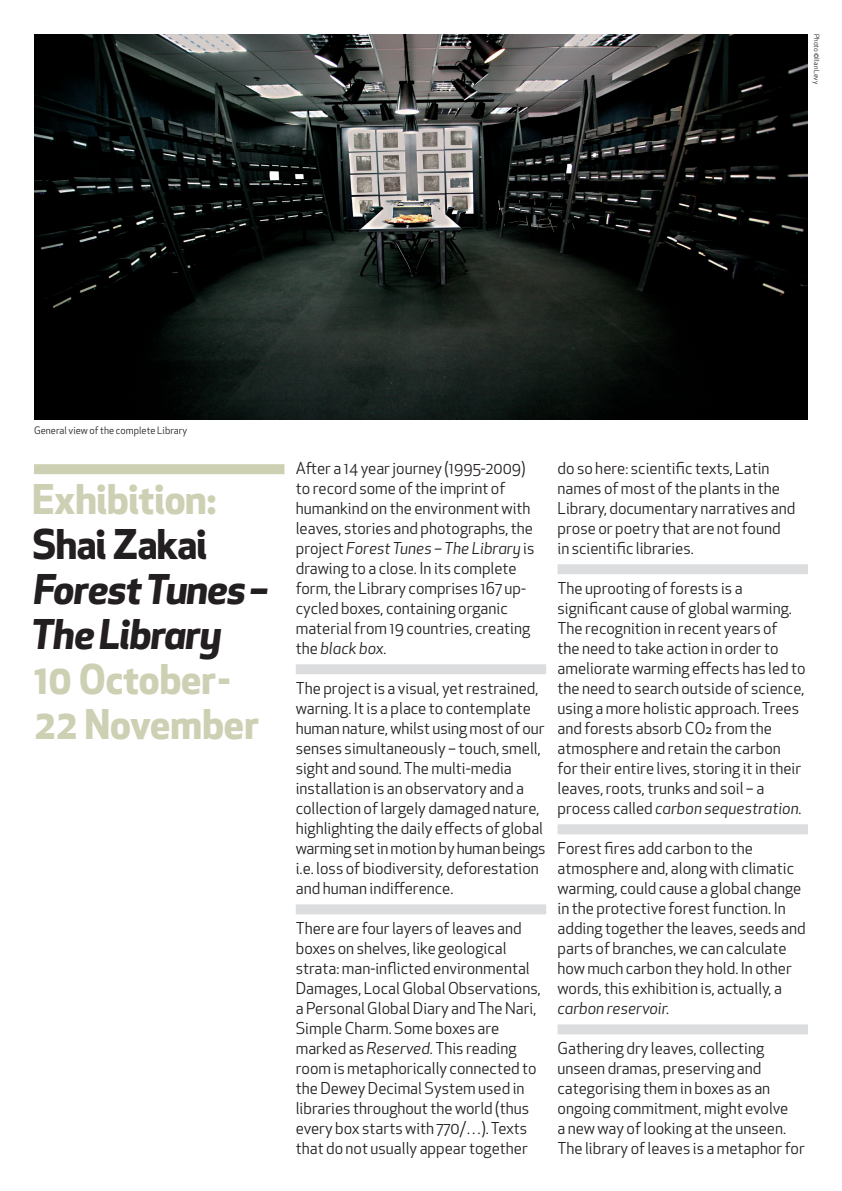
<style>
.page{position:relative;width:842px;height:1191px;background:#fff}
.page>*{position:absolute;margin:0;border:0;box-sizing:border-box;transform-origin:0 0}
.t1{font:700 40px/45px "Apex New";letter-spacing:-.005em;color:#ced0b4}
.t2{font:italic 700 40px/45px "Apex New";letter-spacing:-.02em;color:#231f20}
.t3{font:700 40px "Apex New";letter-spacing:-.025em;color:#231f20}
.t4{font:16px/20px "Apex New";color:#231f20}
.t5{font:italic 16px "Apex New";color:#231f20}
.t6{font:10px "Apex New";letter-spacing:.005em;color:#231f20}
.t7{font:7px "Apex New";letter-spacing:.005em;color:#231f20}
.s1{font-style:italic}
</style>
<div class="page">
<div style="left:34px;top:464px;width:250px;height:10px;background:#ced0b4"></div>
<div style="left:296px;top:664px;width:250px;height:10px;background:#dcdddf"></div>
<div style="left:296px;top:904px;width:250px;height:10px;background:#dcdddf"></div>
<img style="left:34px;top:34px;width:774px;height:385px">
<div style="left:557px;top:564px;width:251px;height:10px;background:#dcdddf"></div>
<div style="left:557px;top:824px;width:251px;height:10px;background:#dcdddf"></div>
<div style="left:557px;top:1024px;width:251px;height:10px;background:#dcdddf"></div>
<p class="t7" style="left:821px;top:34px;width:52px;rotate:90deg">Photo ©Ilan Levy</p>
<p class="t6" style="left:34px;top:424px;width:155px">General view of the complete Library</p>
<h1 class="t1" style="left:32px;top:475px;width:186px">Exhibition:</h1>
<h1 class="t3" style="left:33px;top:515px;width:176px">Shai Zakai</h1>
<h1 class="t2" style="left:31px;top:565px;width:239px">Forest Tunes –<br>The Library</h1>
<h1 class="t1" style="left:34px;top:655px;width:226px">10 October-<br>22 November</h1>
<p class="t4" style="left:296px;top:458px;width:240px">After a 14 year journey (1995-2009) to record some of the imprint of humankind on the environment with leaves, stories and photographs, the project <span class="s1">Forest Tunes – The Library</span> is drawing to a close. In its complete form, the Library comprises 167 up&shy;cycled boxes, containing organic material from 19 countries, creating the <span class="s1">black box.</span></p>
<p class="t4" style="left:296px;top:678px;width:251px">The project is a visual, yet restrained, warning. It is a place to contemplate human nature, whilst using most of our senses simultaneously – touch, smell, sight and sound. The multi-media installation is an observatory and a collection of largely damaged nature, highlighting the daily effects of global warming set in motion by human beings i.e. loss of biodiversity, deforestation and human indifference.</p>
<p class="t4" style="left:296px;top:918px;width:246px">There are four layers of leaves and boxes on shelves, like geological strata: man-inflicted environmental Damages, Local Global Observations, a Personal Global Diary and The Nari, Simple Charm. Some boxes are marked as <span class="s1">Reserved.</span> This reading room is metaphorically connected to the Dewey Decimal System used in libraries throughout the world (thus every box starts with 770/…). Texts that do not usually appear together</p>
<p class="t4" style="left:557px;top:458px;width:239px">do so here: scientific texts, Latin names of most of the plants in the<br>Library, documentary narratives and prose or poetry that are not found in scientific libraries.</p>
<p class="t4" style="left:557px;top:578px;width:250px">The uprooting of forests is a significant cause of global warming.<br>The recognition in recent years of<br>the need to take action in order to ameliorate warming effects has led to the need to search outside of science, using a more holistic approach. Trees and forests absorb CO₂ from the atmosphere and retain the carbon<br>for their entire lives, storing it in their leaves, roots, trunks and soil – a process called <span class="s1">carbon sequestration.</span></p>
<p class="t4" style="left:557px;top:838px;width:250px">Forest fires add carbon to the atmosphere and, along with climatic warming, could cause a global change in the protective forest function. In adding together the leaves, seeds and parts of branches, we can calculate how much carbon they hold. In other words, this exhibition is, actually, a</p>
<p class="t5" style="left:557px;top:998px;width:114px">carbon reservoir.</p>
<p class="t4" style="left:557px;top:1038px;width:249px">Gathering dry leaves, collecting unseen dramas, preserving and categorising them in boxes as an ongoing commitment, might evolve<br>a new way of looking at the unseen.<br>The library of leaves is a metaphor for</p>
</div>
